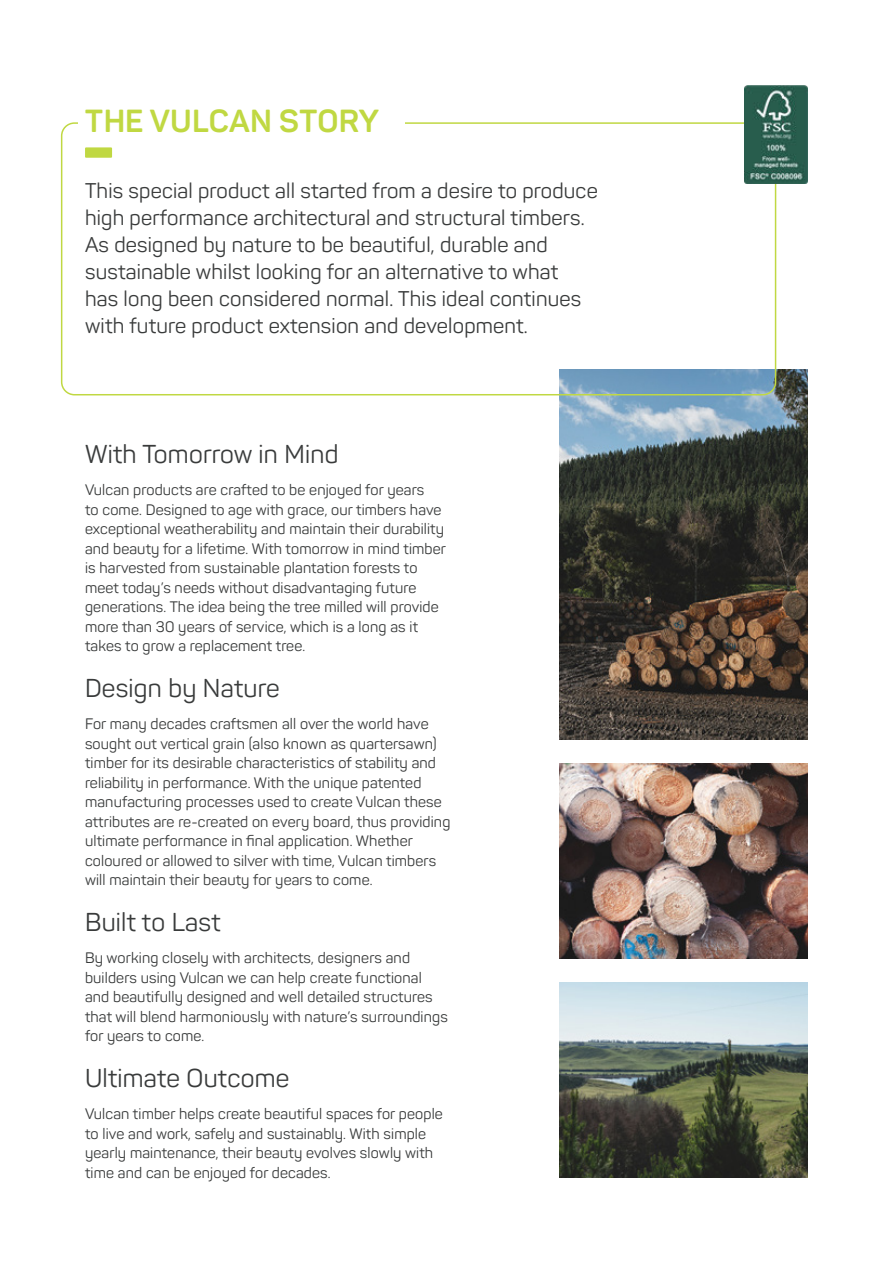
<style>
.page{position:relative;width:893px;height:1263px;background:#fff}
.page>*{position:absolute;margin:0;border:0;box-sizing:border-box;transform-origin:0 0}
.t1{font:700 31.5px "Panton";letter-spacing:.01em;color:#c0d842}
.t2{font:25.5px "Panton";letter-spacing:.01em;color:#393b3b}
.t3{font:21px/27px "Panton";letter-spacing:.01em;color:#393b3b}
.t4{font:15px/19.5px "Panton";letter-spacing:.01em;color:#393b3b}
</style>
<div class="page">
<img style="left:560px;top:369px;width:248px;height:371px">
<div style="left:61px;top:122px;width:715px;height:273px;border:2px solid #c0d842;border-radius:13px"></div>
<div style="left:78px;top:109px;width:327px;height:27px;background:#fff"></div>
<img style="left:560px;top:764px;width:248px;height:195px">
<img style="left:560px;top:982px;width:248px;height:196px">
<img style="left:745px;top:85px;width:63px;height:99px">
<div style="left:85px;top:147px;width:27px;height:11px;background:#c0d842"></div>
<h1 class="t1" style="left:85px;top:103px;width:295px">THE VULCAN STORY</h1>
<p class="t3" style="left:85px;top:178px;width:514px">This special product all started from a desire to produce high performance architectural and structural timbers.<br>As designed by nature to be beautiful, durable and sustainable whilst looking for an alternative to what<br>has long been considered normal. This ideal continues with future product extension and development.</p>
<h2 class="t2" style="left:85px;top:441px;width:255px">With Tomorrow in Mind</h2>
<p class="t4" style="left:85px;top:481px;width:362px">Vulcan products are crafted to be enjoyed for years<br>to come. Designed to age with grace, our timbers have exceptional weatherability and maintain their durability and beauty for a lifetime. With tomorrow in mind timber is harvested from sustainable plantation forests to meet today’s needs without disadvantaging future generations. The idea being the tree milled will provide more than 30 years of service, which is a long as it takes to grow a replacement tree.</p>
<h2 class="t2" style="left:85px;top:675px;width:196px">Design by Nature</h2>
<p class="t4" style="left:85px;top:715px;width:367px">For many decades craftsmen all over the world have sought out vertical grain (also known as quartersawn) timber for its desirable characteristics of stability and reliability in performance. With the unique patented manufacturing processes used to create Vulcan these attributes are re-created on every board, thus providing ultimate performance in final application. Whether coloured or allowed to silver with time, Vulcan timbers will maintain their beauty for years to come.</p>
<h2 class="t2" style="left:85px;top:909px;width:137px">Built to Last</h2>
<p class="t4" style="left:85px;top:949px;width:364px">By working closely with architects, designers and builders using Vulcan we can help create functional and beautifully designed and well detailed structures that will blend harmoniously with nature’s surroundings for years to come.</p>
<h2 class="t2" style="left:85px;top:1065px;width:206px">Ultimate Outcome</h2>
<p class="t4" style="left:85px;top:1105px;width:359px">Vulcan timber helps create beautiful spaces for people to live and work, safely and sustainably. With simple yearly maintenance, their beauty evolves slowly with time and can be enjoyed for decades.</p>
</div>
